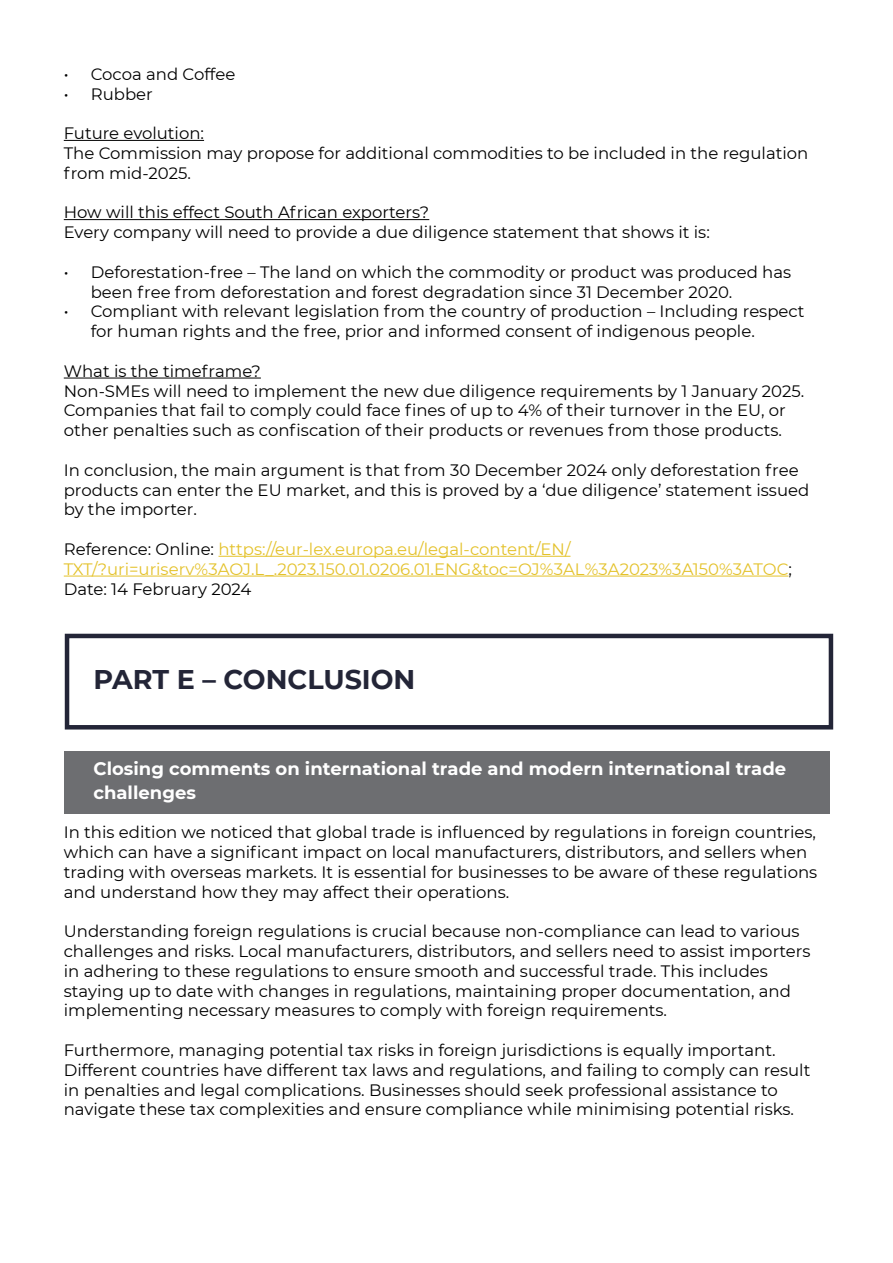
<style>
.page{position:relative;width:893px;height:1263px;background:#fff}
.page>*{position:absolute;margin:0;border:0;box-sizing:border-box;transform-origin:0 0}
.t1{font:700 27px "Montserrat";color:#232537}
.t2{font:700 18px/24px "Montserrat";color:#fff}
.t3{font:16.5px/19.8px "Montserrat";color:#000}
.t4{font:16.5px/19.8px "Montserrat";color:#e4c22b}
.s1{color:#000}
</style>
<div class="page">
<div style="left:64px;top:751px;width:765px;height:63px;background:#6d6e71"></div>
<div style="left:65px;top:634px;width:768px;height:95px;border:4px solid #232537"></div>
<hr style="left:64px;top:140px;width:140px;height:1px;background:#000">
<hr style="left:64px;top:219px;width:365px;height:1px;background:#000">
<hr style="left:64px;top:378px;width:197px;height:1px;background:#000">
<hr style="left:218px;top:556px;width:352px;height:1px;background:#e4c22b">
<hr style="left:64px;top:576px;width:724px;height:1px;background:#e4c22b">
<p class="t3" style="left:64px;top:63px;width:173px">• Cocoa and Coffee</p>
<p class="t3" style="left:64px;top:83px;width:90px">• Rubber</p>
<p class="t3" style="left:64px;top:123px;width:746px">Future evolution:<br>The Commission may propose for additional commodities to be included in the regulation from mid-2025.</p>
<p class="t3" style="left:64px;top:202px;width:648px">How will this effect South African exporters?<br>Every company will need to provide a due diligence statement that shows it is:</p>
<p class="t3" style="left:91px;top:261px;width:702px;text-indent:-27px">• Deforestation-free – The land on which the commodity or product was produced has been free from deforestation and forest degradation since 31 December 2020.</p>
<p class="t3" style="left:91px;top:301px;width:715px;text-indent:-27px">• Compliant with relevant legislation from the country of production – Including respect for human rights and the free, prior and informed consent of indigenous people.</p>
<p class="t3" style="left:64px;top:360px;width:742px">What is the timeframe?<br>Non-SMEs will need to implement the new due diligence requirements by 1 January 2025.<br>Companies that fail to comply could face fines of up to 4% of their turnover in the EU, or other penalties such as confiscation of their products or revenues from those products.</p>
<p class="t3" style="left:64px;top:459px;width:747px">In conclusion, the main argument is that from 30 December 2024 only deforestation free products can enter the EU market, and this is proved by a ‘due diligence’ statement issued by the importer.</p>
<p class="t4" style="left:64px;top:539px;width:730px"><span class="s1">Reference: Online:</span> https://eur-lex.europa.eu/legal-content/EN/<br>TXT/?uri=uriserv%3AOJ.L_.2023.150.01.0206.01.ENG&amp;toc=OJ%3AL%3A2023%3A150%3ATOC<span class="s1">;<br>Date: 14 February 2024</span></p>
<h1 class="t1" style="left:94px;top:659px;width:323px">PART E – CONCLUSION</h1>
<p class="t2" style="left:94px;top:755px;width:694px">Closing comments on international trade and modern international trade challenges</p>
<p class="t3" style="left:64px;top:822px;width:755px">In this edition we noticed that global trade is influenced by regulations in foreign countries, which can have a significant impact on local manufacturers, distributors, and sellers when trading with overseas markets. It is essential for businesses to be aware of these regulations and understand how they may affect their operations.</p>
<p class="t3" style="left:64px;top:921px;width:748px">Understanding foreign regulations is crucial because non-compliance can lead to various challenges and risks. Local manufacturers, distributors, and sellers need to assist importers in adhering to these regulations to ensure smooth and successful trade. This includes staying up to date with changes in regulations, maintaining proper documentation, and implementing necessary measures to comply with foreign requirements.</p>
<p class="t3" style="left:64px;top:1040px;width:748px">Furthermore, managing potential tax risks in foreign jurisdictions is equally important.<br>Different countries have different tax laws and regulations, and failing to comply can result in penalties and legal complications. Businesses should seek professional assistance to navigate these tax complexities and ensure compliance while minimising potential risks.</p>
</div>
